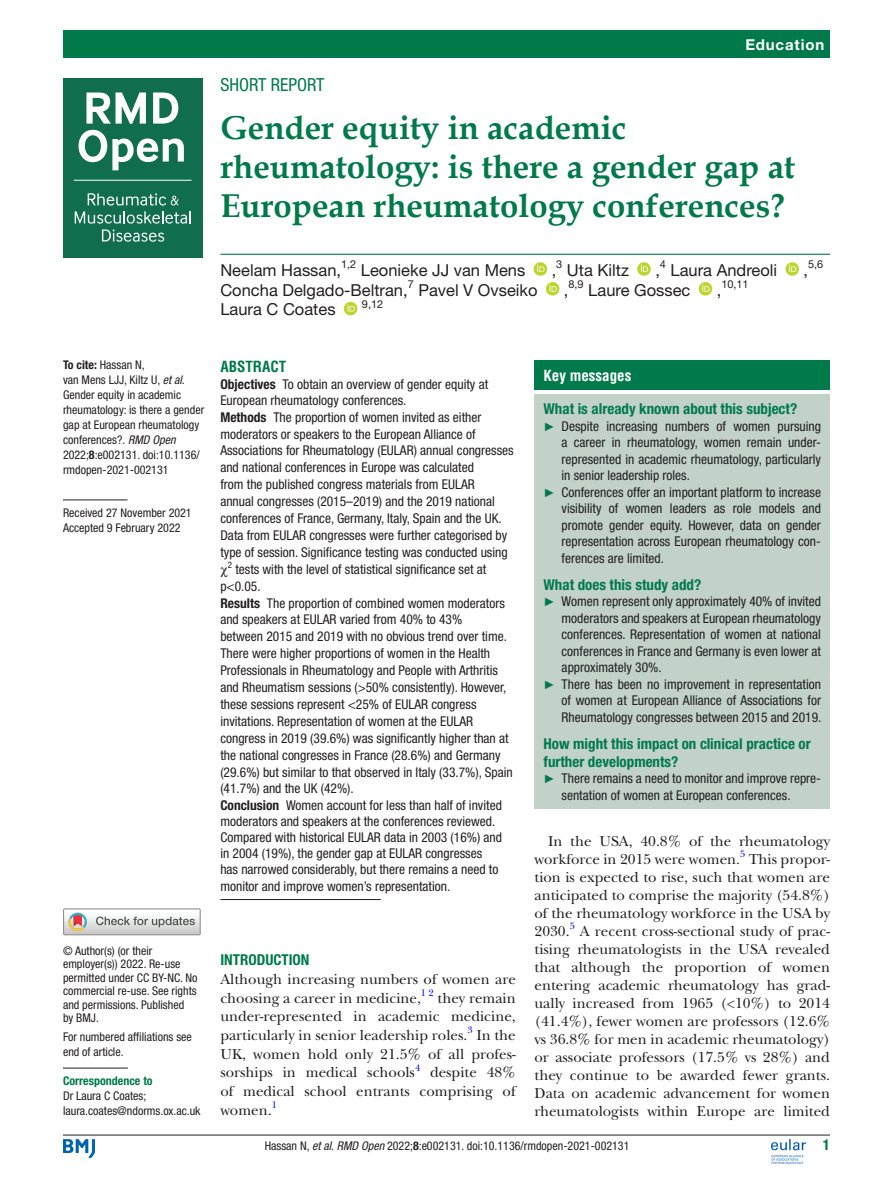
<style>
.page{position:relative;width:893px;height:1191px;background:#fff}
.page>*{position:absolute;margin:0;border:0;box-sizing:border-box;transform-origin:0 0}
.t1{font:700 33px/39px "Book Antiqua";color:#007a4b}
.t2{font:condensed 18px "Helvetica Neue LT Std";color:#007a4b}
.t3{font:16.5px "Helvetica Neue LT Std";color:#231f20}
.t4{font:15px/18px "New Baskerville";color:#231f20;text-align:justify}
.t5{font:700 condensed 15px/18px "Helvetica Neue LT Std";color:#007a4b}
.t6{font:700 condensed 15px "Helvetica";color:#fff}
.t7{font:700 15px "Helvetica Neue LT Std";letter-spacing:.055em;color:#fff}
.t8{font:700 condensed 15px "Helvetica";color:#007a4b}
.t9{font:condensed 13.5px/16.6px "Helvetica Neue LT Std";color:#231f20}
.t10{font:condensed 12px/15px "Helvetica Neue LT Std";color:#231f20}
.t11{font:700 condensed 12px "Helvetica Neue LT Std";color:#007a4b}
.t12{font:10.95px "Helvetica Neue LT Std";color:#231f20}
.t13{font:9.9px "New Baskerville";color:#00f}
.t14{font:condensed 9px "Helvetica Neue LT Std";color:#231f20}
.s1{font-size:16.5px}
.s2{font-weight:700}
.s3{font-style:italic}
.s4{font-family:"Arial";font-stretch:normal;font-size:12px;color:#007a4b}
</style>
<div class="page">
<hr style="left:63px;top:1134px;width:767px;height:1px;background:#231f20">
<img style="left:771px;top:1139px;width:35px;height:24px">
<svg style="left:63px;top:1139px;width:32px;height:18px"></svg>
<hr style="left:220px;top:254px;width:610px;height:1px;background:#007a4b">
<svg style="left:534px;top:262px;width:13px;height:14px"></svg>
<svg style="left:637px;top:262px;width:14px;height:14px"></svg>
<svg style="left:785px;top:262px;width:14px;height:14px"></svg>
<svg style="left:546px;top:282px;width:13px;height:13px"></svg>
<svg style="left:699px;top:282px;width:13px;height:13px"></svg>
<svg style="left:344px;top:302px;width:13px;height:13px"></svg>
<hr style="left:63px;top:499px;width:65px;height:1px;background:#231f20">
<hr style="left:63px;top:1067px;width:65px;height:1px;background:#231f20">
<div style="left:63px;top:908px;width:138px;height:27px;border:1px solid #969090"></div>
<svg style="left:64px;top:909px;width:136px;height:25px"></svg>
<div style="left:63px;top:78px;width:139px;height:179px;background:#106d4e"></div>
<svg style="left:86px;top:92px;width:60px;height:32px"></svg>
<svg style="left:153px;top:92px;width:25px;height:32px"></svg>
<svg style="left:79px;top:130px;width:105px;height:40px"></svg>
<hr style="left:74px;top:180px;width:117px;height:1px;background:#fff">
<svg style="left:88px;top:193px;width:91px;height:12px"></svg>
<svg style="left:75px;top:211px;width:116px;height:31px"></svg>
<div style="left:63px;top:31px;width:767px;height:27px;background:#007a4b"></div>
<hr style="left:220px;top:899px;width:161px;height:1px;background:#231f20">
<div style="left:535px;top:360px;width:295px;height:30px;background:#007a4b"></div>
<div style="left:535px;top:394px;width:295px;height:415px;background:#c2d2c9"></div>
<p class="t7" style="left:745px;top:35px;width:80px">Education</p>
<h2 class="t2" style="left:220px;top:74px;width:106px">SHORT REPORT</h2>
<h1 class="t1" style="left:220px;top:108px;width:576px">Gender equity in academic rheumatology: is there a gender gap at<br>European rheumatology conferences?</h1>
<p class="t3" style="left:220px;top:260px;width:306px">Neelam Hassan,<sup>1,2</sup> Leonieke JJ van Mens</p>
<p class="t3" style="left:552px;top:260px;width:79px">,<sup>3</sup> Uta Kiltz</p>
<p class="t3" style="left:655px;top:260px;width:123px">,<sup>4</sup> Laura Andreoli</p>
<p class="t12" style="left:804px;top:258px;width:21px"><span class="s1">,</span>5,6</p>
<p class="t3" style="left:220px;top:280px;width:189px">Concha Delgado-Beltran,</p>
<p class="t12" style="left:408px;top:278px;width:8px">7</p>
<p class="t3" style="left:418px;top:280px;width:121px">Pavel V Ovseiko</p>
<p class="t12" style="left:568px;top:278px;width:17px">8,9</p>
<p class="t3" style="left:588px;top:280px;width:104px">Laure Gossec</p>
<p class="t12" style="left:721px;top:278px;width:29px">10,11</p>
<p class="t3" style="left:564px;top:280px;width:6px">,</p>
<p class="t3" style="left:717px;top:280px;width:6px">,</p>
<p class="t3" style="left:220px;top:300px;width:117px">Laura C Coates</p>
<p class="t12" style="left:362px;top:297px;width:23px">9,12</p>
<p class="t10" style="left:63px;top:357px;width:143px"><span class="s2">To cite:</span> Hassan N,<br>van Mens LJJ, Kiltz U, <span class="s3">et al</span>.<br>Gender equity in academic rheumatology: is there a gender gap at European rheumatology conferences?. <span class="s3">RMD Open<br></span>2022;<span class="s2">8</span>:e002131. doi:10.1136/ rmdopen-2021-002131</p>
<p class="t10" style="left:63px;top:505px;width:130px">Received 27 November 2021<br>Accepted 9 February 2022</p>
<p class="t10" style="left:63px;top:943px;width:136px;line-height:13.5px">© Author(s) (or their employer(s)) 2022. Re-use permitted under CC BY-NC. No commercial re-use. See rights and permissions. Published by BMJ.</p>
<p class="t10" style="left:63px;top:1029px;width:130px">For numbered affiliations see end of article.</p>
<p class="t11" style="left:63px;top:1073px;width:91px">Correspondence to</p>
<p class="t10" style="left:63px;top:1088px;width:139px">Dr Laura C Coates; laura.coates@ndorms.ox.ac.uk</p>
<p class="t8" style="left:220px;top:357px;width:67px">ABSTRACT</p>
<p class="t9" style="left:220px;top:375px;width:295px"><span class="s2">Objectives</span> To obtain an overview of gender equity at European rheumatology conferences.<br><span class="s2">Methods</span> The proportion of women invited as either moderators or speakers to the European Alliance of Associations for Rheumatology (EULAR) annual congresses and national conferences in Europe was calculated<br>from the published congress materials from EULAR<br>annual congresses (2015–2019) and the 2019 national conferences of France, Germany, Italy, Spain and the UK.<br>Data from EULAR congresses were further categorised by type of session. Significance testing was conducted using</p>
<p class="t14" style="left:228px;top:559px;width:6px">2</p>
<p class="t9" style="left:220px;top:560px;width:294px;text-indent:15px">tests with the level of statistical significance set at p&lt;0.05.<br><span class="s2">Results</span> The proportion of combined women moderators and speakers at EULAR varied from 40% to 43%<br>between 2015 and 2019 with no obvious trend over time.<br>There were higher proportions of women in the Health Professionals in Rheumatology and People with Arthritis and Rheumatism sessions (&gt;50% consistently). However, these sessions represent &lt;25% of EULAR congress invitations. Representation of women at the EULAR congress in 2019 (39.6%) was significantly higher than at the national congresses in France (28.6%) and Germany (29.6%) but similar to that observed in Italy (33.7%), Spain (41.7%) and the UK (42%).<br><span class="s2">Conclusion</span> Women account for less than half of invited moderators and speakers at the conferences reviewed.<br>Compared with historical EULAR data in 2003 (16%) and in 2004 (19%), the gender gap at EULAR congresses<br>has narrowed considerably, but there remains a need to monitor and improve women’s representation.</p>
<p class="t5" style="left:220px;top:950px;width:91px">INTRODUCTION</p>
<p class="t4" style="left:220px;top:969px;width:297px;line-height:18.8px">Although increasing numbers of women are choosing a career in medicine,</p>
<p class="t13" style="left:421px;top:986px;width:14px">1 2</p>
<p class="t4" style="left:220px;top:988px;width:297px;line-height:18.8px;text-indent:217px">they remain under-represented in academic medicine, particularly in senior leadership roles.</p>
<p class="t13" style="left:467px;top:1024px;width:7px">3</p>
<p class="t4" style="left:220px;top:1025px;width:297px;line-height:18.8px;text-indent:256px">In the UK, women hold only 21.5% of all profes&shy;sorships in medical schools<sup>4</sup></p>
<p class="t4" style="left:220px;top:1063px;width:297px;line-height:18.8px;text-indent:210px">despite 48% of medical school entrants comprising of women.</p>
<p class="t13" style="left:272px;top:1099px;width:7px">1</p>
<p class="t6" style="left:544px;top:366px;width:89px">Key messages</p>
<p class="t5" style="left:544px;top:400px;width:255px">What is already known about this subject?</p>
<p class="t9" style="left:544px;top:417px;width:279px"><span class="s4">►</span> Despite increasing numbers of women pursuing</p>
<p class="t9" style="left:562px;top:434px;width:261px">a career in rheumatology, women remain under-</p>
<p class="t9" style="left:562px;top:450px;width:261px">represented in academic rheumatology, particularly</p>
<p class="t9" style="left:562px;top:467px;width:130px">in senior leadership roles.</p>
<p class="t9" style="left:544px;top:483px;width:279px"><span class="s4">►</span> Conferences offer an important platform to increase</p>
<p class="t9" style="left:562px;top:500px;width:261px">visibility of women leaders as role models and</p>
<p class="t9" style="left:562px;top:516px;width:261px">promote gender equity. However, data on gender</p>
<p class="t9" style="left:562px;top:533px;width:261px">representation across European rheumatology con-</p>
<p class="t9" style="left:562px;top:549px;width:104px">ferences are limited.</p>
<p class="t5" style="left:544px;top:575px;width:159px">What does this study add?</p>
<p class="t9" style="left:544px;top:593px;width:279px"><span class="s4">►</span> Women represent only approximately 40% of invited</p>
<p class="t9" style="left:562px;top:609px;width:261px">moderators and speakers at European rheumatology</p>
<p class="t9" style="left:562px;top:626px;width:261px">conferences. Representation of women at national</p>
<p class="t9" style="left:562px;top:642px;width:261px">conferences in France and Germany is even lower at</p>
<p class="t9" style="left:562px;top:659px;width:102px">approximately 30%.</p>
<p class="t9" style="left:544px;top:675px;width:279px"><span class="s4">►</span> There has been no improvement in representation</p>
<p class="t9" style="left:562px;top:692px;width:261px">of women at European Alliance of Associations for</p>
<p class="t9" style="left:562px;top:708px;width:261px">Rheumatology congresses between 2015 and 2019.</p>
<p class="t5" style="left:544px;top:734px;width:269px">How might this impact on clinical practice or further developments?</p>
<p class="t9" style="left:562px;top:770px;width:261px;text-indent:-18px"><span class="s4">►</span> There remains a need to monitor and improve repre&shy;sentation of women at European conferences.</p>
<p class="t4" style="left:535px;top:832px;width:297px;text-indent:14px">In the USA, 40.8% of the rheumatology workforce in 2015 were women.</p>
<p class="t13" style="left:740px;top:848px;width:7px">5</p>
<p class="t4" style="left:535px;top:850px;width:297px;text-indent:214px">This propor&shy;tion is expected to rise, such that women are anticipated to comprise the majority (54.8%) of the rheumatology workforce in the USA by 2030.</p>
<p class="t13" style="left:570px;top:920px;width:7px">5</p>
<p class="t4" style="left:535px;top:922px;width:297px;text-indent:45px">A recent cross-sectional study of prac&shy;tising rheumatologists in the USA revealed that although the proportion of women entering academic rheumatology has grad&shy;ually increased from 1965 (&lt;10%) to 2014 (41.4%), fewer women are professors (12.6% vs 36.8% for men in academic rheumatology) or associate professors (17.5% vs 28%) and they continue to be awarded fewer grants.<br>Data on academic advancement for women rheumatologists within Europe are limited</p>
<p class="t10" style="left:265px;top:1138px;width:366px">Hassan N, <span class="s3">et al</span>. <span class="s3">RMD Open</span> 2022;<span class="s2">8</span>:e002131. doi:10.1136/rmdopen-2021-002131</p>
<p class="t5" style="left:823px;top:1135px;width:9px">1</p>
</div>
